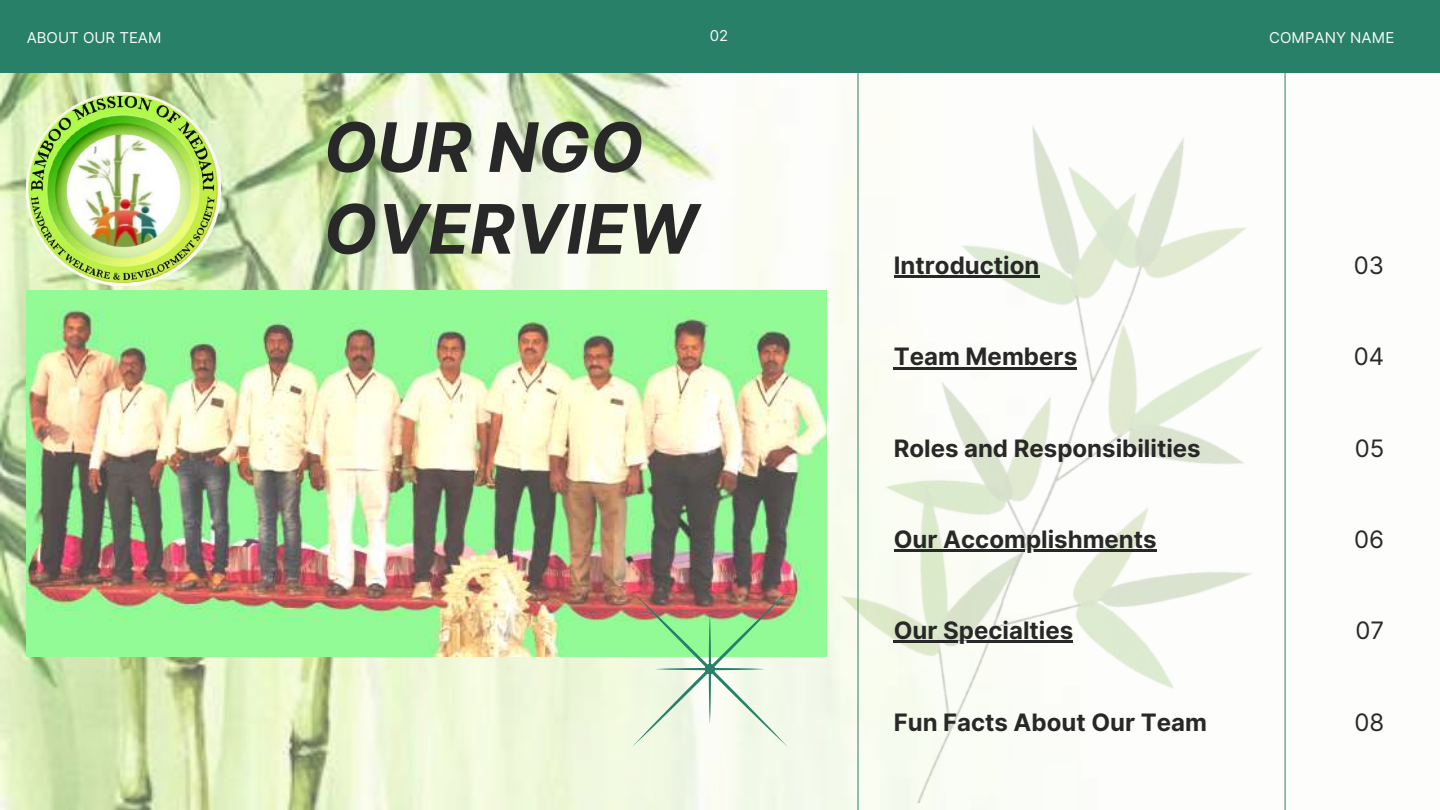
<style>
.page{position:relative;width:1440px;height:810px;background:#fff}
.page>*{position:absolute;margin:0;border:0;box-sizing:border-box;transform-origin:0 0}
.t1{font:italic 700 68.2px/81.8px "Inter";color:#292828}
.t2{font:700 24px "Inter";color:#292828}
.t3{font:24px "Inter";color:#292828}
.t4{font:15px "Inter";color:#fafaf7}
</style>
<div class="page">
<img style="left:0;top:72px;width:678px;height:738px">
<img style="left:27px;top:291px;width:651px;height:365px">
<div style="left:0;top:0;width:1439px;height:72px;background:#278067"></div>
<img style="left:632px;top:591px;width:46px;height:156px">
<img style="left:27px;top:92px;width:193px;height:194px">
<img style="left:678px;top:48px;width:762px;height:762px">
<hr style="left:894px;top:276px;width:145px;height:2px;background:#292828">
<hr style="left:894px;top:550px;width:263px;height:2px;background:#292828">
<hr style="left:894px;top:641px;width:179px;height:2px;background:#292828">
<hr style="left:894px;top:367px;width:183px;height:2px;background:#292828">
<p class="t4" style="left:27px;top:29px;width:137px">ABOUT OUR TEAM</p>
<p class="t4" style="left:710px;top:27px;width:20px">02</p>
<p class="t4" style="left:1269px;top:29px;width:127px">COMPANY NAME</p>
<h1 class="t1" style="left:324px;top:106px;width:375px">OUR NGO<br>OVERVIEW</h1>
<p class="t2" style="left:894px;top:251px;width:147px">Introduction</p>
<p class="t3" style="left:1354px;top:251px;width:32px">03</p>
<p class="t2" style="left:894px;top:342px;width:185px">Team Members</p>
<p class="t3" style="left:1354px;top:342px;width:32px">04</p>
<p class="t2" style="left:894px;top:434px;width:308px">Roles and Responsibilities</p>
<p class="t3" style="left:1355px;top:434px;width:31px">05</p>
<p class="t2" style="left:894px;top:525px;width:264px">Our Accomplishments</p>
<p class="t3" style="left:1354px;top:525px;width:31px">06</p>
<p class="t2" style="left:894px;top:616px;width:181px">Our Specialties</p>
<p class="t3" style="left:1356px;top:616px;width:30px">07</p>
<p class="t2" style="left:894px;top:708px;width:315px">Fun Facts About Our Team</p>
<p class="t3" style="left:1354px;top:707px;width:31px">08</p>
</div>
